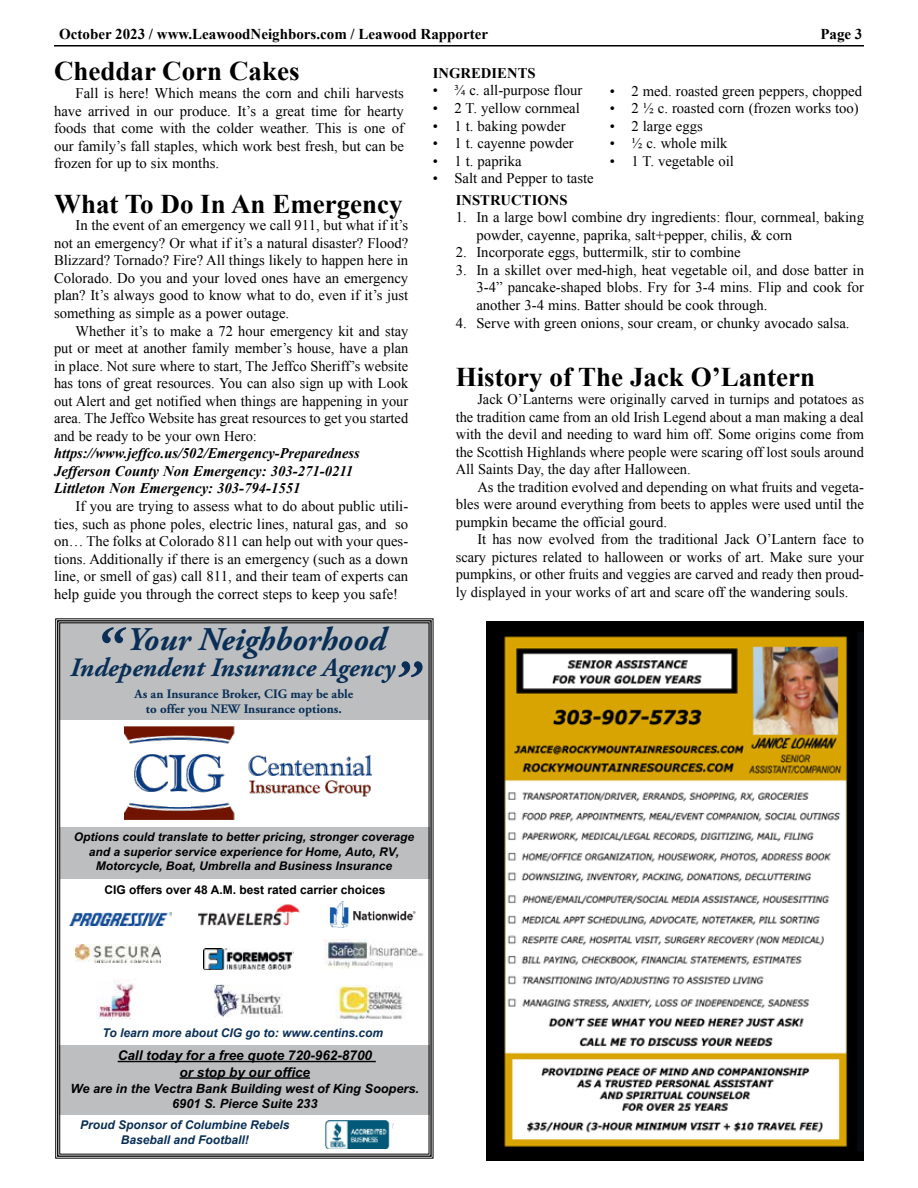
<style>
.page{position:relative;width:918px;height:1188px;background:#fff}
.page>*{position:absolute;margin:0;border:0;box-sizing:border-box;transform-origin:0 0}
.t1{font:italic 700 33.15px "Adobe Garamond Pro";color:#092f56}
.t2{font:700 27px "Times New Roman";color:#000}
.t3{font:italic 700 26.4px "Adobe Garamond Pro";color:#092f56}
.t4{font:700 15px "Times New Roman";color:#000}
.t5{font:14.7px/17.5px "Times New Roman";color:#000;text-align:justify}
.t6{font:italic 700 14.7px/17.5px "Times New Roman";color:#000}
.t7{font:700 14.7px "Times New Roman";color:#000}
.t8{font:italic 700 13.5px/16.5px "Arial";color:#000;text-align:center}
.t9{font:700 12.9px/15px "Adobe Garamond";color:#092f56;text-align:center}
.t10{font:italic 700 12.75px/15px "Arial";color:#000;text-align:center}
.t11{font:italic 700 12px/14.4px "Arial";color:#000;text-align:center}
.t12{font:italic 700 12px/14.4px "Arial";color:#092f57;text-align:center}
.t13{font:700 12px "Arial";color:#000}
.s1{font-size:57.45px}
</style>
<div class="page">
<hr style="left:54px;top:45px;width:810px;height:1px;background:#000">
<img style="left:486px;top:621px;width:378px;height:540px">
<svg style="left:55px;top:618px;width:379px;height:541px"></svg>
<img style="left:70px;top:913px;width:102px;height:12px">
<img style="left:197px;top:902px;width:104px;height:25px">
<img style="left:324px;top:940px;width:101px;height:28px">
<img style="left:204px;top:948px;width:90px;height:22px">
<img style="left:76px;top:944px;width:84px;height:18px">
<img style="left:327px;top:902px;width:91px;height:25px">
<img style="left:215px;top:985px;width:67px;height:32px">
<img style="left:335px;top:985px;width:71px;height:38px">
<img style="left:96px;top:980px;width:40px;height:40px">
<hr style="left:118px;top:1061px;width:258px;height:1px;background:#000">
<hr style="left:180px;top:1077px;width:130px;height:2px;background:#000">
<img style="left:326px;top:1120px;width:67px;height:28px">
<div style="left:120px;top:722px;width:252px;height:90px;background:#fff"></div>
<img style="left:125px;top:727px;width:247px;height:93px">
<svg style="left:102px;top:627px;width:24px;height:16px"></svg>
<p class="t4" style="left:59px;top:23px;width:430px">October 2023 / www.LeawoodNeighbors.com / Leawood Rapporter</p>
<p class="t4" style="left:820px;top:23px;width:44px">Page 3</p>
<h2 class="t2" style="left:54px;top:53px;width:247px">Cheddar Corn Cakes</h2>
<p class="t5" style="left:54px;top:84px;width:351px;text-indent:22px">Fall is here! Which means the corn and chili harvests have arrived in our produce. It’s a great time for hearty foods that come with the colder weather. This is one of our family’s fall staples, which work best fresh, but can be frozen for up to six months.</p>
<h2 class="t2" style="left:54px;top:185px;width:350px">What To Do In An Emergency</h2>
<p class="t5" style="left:54px;top:216px;width:356px;text-indent:22px">In the event of an emergency we call 911, but what if it’s not an emergency? Or what if it’s a natural disaster? Flood?<br>Blizzard? Tornado? Fire? All things likely to happen here in Colorado. Do you and your loved ones have an emergency plan? It’s always good to know what to do, even if it’s just something as simple as a power outage.</p>
<p class="t5" style="left:54px;top:322px;width:356px;text-indent:22px">Whether it’s to make a 72 hour emergency kit and stay put or meet at another family member’s house, have a plan in place. Not sure where to start, The Jeffco Sheriff’s website has tons of great resources. You can also sign up with Look out Alert and get notified when things are happening in your area. The Jeffco Website has great resources to get you started and be ready to be your own Hero:</p>
<p class="t6" style="left:54px;top:444px;width:307px">https://www.jeffco.us/502/Emergency-Preparedness<br>Jefferson County Non Emergency: 303-271-0211<br>Littleton Non Emergency: 303-794-1551</p>
<p class="t5" style="left:54px;top:497px;width:356px;text-indent:22px">If you are trying to assess what to do about public utili&shy;ties, such as phone poles, electric lines, natural gas, and so on… The folks at Colorado 811 can help out with your ques&shy;tions. Additionally if there is an emergency (such as a down line, or smell of gas) call 811, and their team of experts can help guide you through the correct steps to keep you safe!</p>
<h1 class="t1" style="left:127px;top:620px;width:261px">Your Neighborhood</h1>
<h3 class="t3" style="left:70px;top:653px;width:349px">Independent Insurance Agency<span class="s1">”</span></h3>
<p class="t9" style="left:135px;top:686px;width:220px">As an Insurance Broker, CIG may be able to offer you NEW Insurance options.</p>
<p class="t7" style="left:433px;top:63px;width:104px">INGREDIENTS</p>
<p class="t5" style="left:433px;top:82px;width:151px">• ¾ c. all-purpose flour</p>
<p class="t5" style="left:433px;top:99px;width:149px">• 2 T. yellow cornmeal</p>
<p class="t5" style="left:433px;top:117px;width:134px">• 1 t. baking powder</p>
<p class="t5" style="left:433px;top:134px;width:143px">• 1 t. cayenne powder</p>
<p class="t5" style="left:433px;top:152px;width:90px">• 1 t. paprika</p>
<p class="t5" style="left:433px;top:169px;width:163px">• Salt and Pepper to taste</p>
<p class="t5" style="left:610px;top:82px;width:254px">• 2 med. roasted green peppers, chopped</p>
<p class="t5" style="left:610px;top:99px;width:251px">• 2 ½ c. roasted corn (frozen works too)</p>
<p class="t5" style="left:610px;top:117px;width:95px">• 2 large eggs</p>
<p class="t5" style="left:610px;top:134px;width:119px">• ½ c. whole milk</p>
<p class="t5" style="left:610px;top:152px;width:126px">• 1 T. vegetable oil</p>
<p class="t7" style="left:456px;top:190px;width:113px">INSTRUCTIONS</p>
<p class="t5" style="left:476px;top:208px;width:389px;text-indent:-21px">1. In a large bowl combine dry ingredients: flour, cornmeal, baking powder, cayenne, paprika, salt+pepper, chilis, &amp; corn</p>
<p class="t5" style="left:456px;top:243px;width:287px">2. Incorporate eggs, buttermilk, stir to combine</p>
<p class="t5" style="left:476px;top:261px;width:389px;text-indent:-21px">3. In a skillet over med-high, heat vegetable oil, and dose batter in 3-4” pancake-shaped blobs. Fry for 3-4 mins. Flip and cook for another 3-4 mins. Batter should be cook through.</p>
<p class="t5" style="left:456px;top:314px;width:395px">4. Serve with green onions, sour cream, or chunky avocado salsa.</p>
<h2 class="t2" style="left:456px;top:359px;width:361px">History of The Jack O’Lantern</h2>
<p class="t5" style="left:456px;top:390px;width:410px;text-indent:22px">Jack O’Lanterns were originally carved in turnips and potatoes as the tradition came from an old Irish Legend about a man making a deal with the devil and needing to ward him off. Some origins come from the Scottish Highlands where people were scaring off lost souls around All Saints Day, the day after Halloween.</p>
<p class="t5" style="left:456px;top:478px;width:410px;text-indent:22px">As the tradition evolved and depending on what fruits and vegeta&shy;bles were around everything from beets to apples were used until the pumpkin became the official gourd.</p>
<p class="t5" style="left:456px;top:530px;width:410px;text-indent:22px">It has now evolved from the traditional Jack O’Lantern face to scary pictures related to halloween or works of art. Make sure your pumpkins, or other fruits and veggies are carved and ready then proud&shy;ly displayed in your works of art and scare off the wandering souls.</p>
<p class="t11" style="left:74px;top:830px;width:342px">Options could translate to better pricing, stronger coverage and a superior service experience for Home, Auto, RV,<br>Motorcycle, Boat, Umbrella and Business Insurance</p>
<p class="t13" style="left:105px;top:883px;width:282px">CIG offers over 48 A.M. best rated carrier choices</p>
<p class="t12" style="left:103px;top:1026px;width:282px">To learn more about CIG go to: www.centins.com</p>
<p class="t8" style="left:118px;top:1047px;width:256px">Call today for a free quote 720-962-8700 or stop by our office</p>
<p class="t10" style="left:71px;top:1081px;width:350px">We are in the Vectra Bank Building west of King Soopers.<br>6901 S. Pierce Suite 233</p>
<p class="t12" style="left:80px;top:1118px;width:211px">Proud Sponsor of Columbine Rebels<br>Baseball and Football!</p>
</div>
